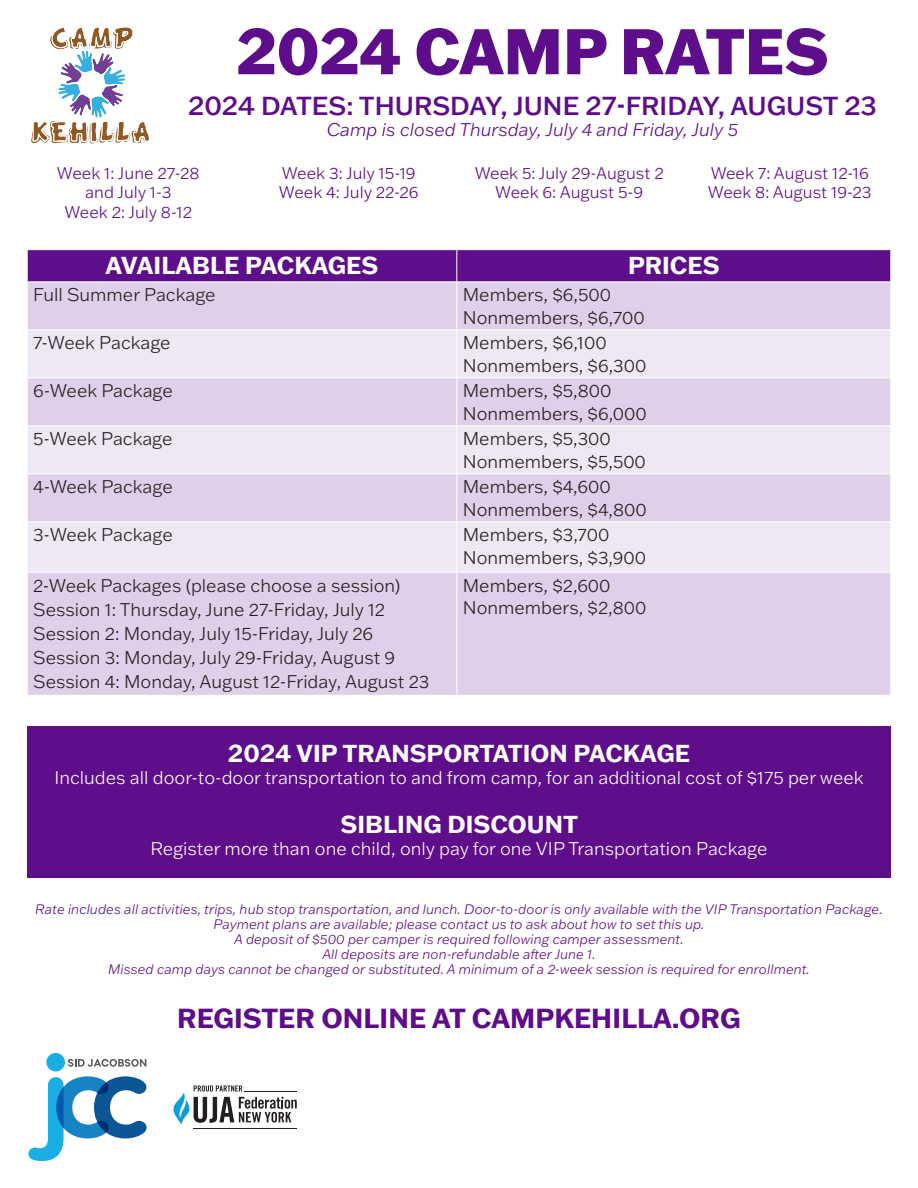
<style>
.page{position:relative;width:918px;height:1188px;background:#fff}
.page>*{position:absolute;margin:0;border:0;box-sizing:border-box;transform-origin:0 0}
.t1{font:800 63px "Franklin Gothic ATF";color:#5e0d8b}
.t2{font:700 27px "Franklin Gothic ATF";color:#5e0d8b}
.t3{font:500 25.5px "Franklin Gothic ATF";color:#5e0d8b}
.t4{font:700 24px "Franklin Gothic ATF";color:#fff}
.t5{font:300 18px "Franklin Gothic ATF";color:#231f20}
.t6{font:300 18px "Franklin Gothic ATF";color:#fff}
.t7{font:italic 300 18px "Franklin Gothic ATF";color:#5e0d8b}
.t8{font:300 16.5px/19.5px "Franklin Gothic ATF";color:#5e0d8b;text-align:center}
.t9{font:italic 300 13.5px "Franklin Gothic ATF";color:#5e0d8b}
</style>
<div class="page">
<div style="left:28px;top:250px;width:863px;height:32px;background:#5e0d8b"></div>
<div style="left:28px;top:283px;width:863px;height:412px;background:#dfcfe8"></div>
<svg style="left:28px;top:331px;width:863px;height:241px;fill:#efe7f3"></svg>
<hr style="left:457px;top:250px;width:1px;height:32px;background:#fff">
<hr style="left:457px;top:282px;width:1px;height:48px;background:#fff">
<hr style="left:27px;top:330px;width:430px;height:1px;background:#fff">
<hr style="left:457px;top:330px;width:434px;height:1px;background:#fff">
<hr style="left:457px;top:330px;width:1px;height:48px;background:#fff">
<hr style="left:27px;top:378px;width:430px;height:1px;background:#fff">
<hr style="left:457px;top:378px;width:434px;height:1px;background:#fff">
<hr style="left:457px;top:378px;width:1px;height:48px;background:#fff">
<hr style="left:27px;top:426px;width:430px;height:1px;background:#fff">
<hr style="left:457px;top:426px;width:434px;height:1px;background:#fff">
<hr style="left:457px;top:426px;width:1px;height:48px;background:#fff">
<hr style="left:27px;top:474px;width:430px;height:1px;background:#fff">
<hr style="left:457px;top:474px;width:434px;height:1px;background:#fff">
<hr style="left:457px;top:474px;width:1px;height:48px;background:#fff">
<hr style="left:27px;top:522px;width:430px;height:1px;background:#fff">
<hr style="left:457px;top:522px;width:434px;height:1px;background:#fff">
<hr style="left:457px;top:522px;width:1px;height:50px;background:#fff">
<hr style="left:27px;top:572px;width:430px;height:1px;background:#fff">
<hr style="left:457px;top:572px;width:434px;height:1px;background:#fff">
<hr style="left:457px;top:572px;width:1px;height:123px;background:#fff">
<img style="left:32px;top:27px;width:116px;height:116px">
<div style="left:27px;top:726px;width:864px;height:152px;background:#5e0d8b"></div>
<svg style="left:28px;top:1053px;width:119px;height:108px"></svg>
<svg style="left:173px;top:1085px;width:124px;height:39px"></svg>
<hr style="left:193px;top:1128px;width:104px;height:1px;background:#231f20">
<p class="t1" style="left:236px;top:9px;width:594px">2024 CAMP RATES</p>
<p class="t3" style="left:188px;top:88px;width:690px">2024 DATES: THURSDAY, JUNE 27-FRIDAY, AUGUST 23</p>
<p class="t7" style="left:327px;top:118px;width:413px">Camp is closed Thursday, July 4 and Friday, July 5</p>
<p class="t8" style="left:57px;top:163px;width:144px">Week 1: June 27-28 and July 1-3</p>
<p class="t8" style="left:64px;top:202px;width:129px">Week 2: July 8-12</p>
<p class="t8" style="left:282px;top:163px;width:135px">Week 3: July 15-19</p>
<p class="t8" style="left:279px;top:182px;width:141px">Week 4: July 22-26</p>
<p class="t8" style="left:475px;top:163px;width:191px">Week 5: July 29-August 2</p>
<p class="t8" style="left:495px;top:182px;width:149px">Week 6: August 5-9</p>
<p class="t8" style="left:711px;top:163px;width:160px">Week 7: August 12-16</p>
<p class="t8" style="left:708px;top:182px;width:165px">Week 8: August 19-23</p>
<p class="t4" style="left:106px;top:249px;width:274px">AVAILABLE PACKAGES</p>
<p class="t4" style="left:628px;top:249px;width:93px">PRICES</p>
<p class="t5" style="left:33px;top:283px;width:184px">Full Summer Package</p>
<p class="t5" style="left:463px;top:283px;width:150px">Members, $6,500</p>
<p class="t5" style="left:463px;top:306px;width:184px">Nonmembers, $6,700</p>
<p class="t5" style="left:33px;top:331px;width:139px">7-Week Package</p>
<p class="t5" style="left:463px;top:331px;width:145px">Members, $6,100</p>
<p class="t5" style="left:463px;top:354px;width:185px">Nonmembers, $6,300</p>
<p class="t5" style="left:33px;top:379px;width:141px">6-Week Package</p>
<p class="t5" style="left:463px;top:379px;width:150px">Members, $5,800</p>
<p class="t5" style="left:463px;top:402px;width:186px">Nonmembers, $6,000</p>
<p class="t5" style="left:33px;top:427px;width:141px">5-Week Package</p>
<p class="t5" style="left:463px;top:427px;width:150px">Members, $5,300</p>
<p class="t5" style="left:463px;top:450px;width:185px">Nonmembers, $5,500</p>
<p class="t5" style="left:33px;top:475px;width:141px">4-Week Package</p>
<p class="t5" style="left:463px;top:475px;width:149px">Members, $4,600</p>
<p class="t5" style="left:463px;top:498px;width:185px">Nonmembers, $4,800</p>
<p class="t5" style="left:33px;top:523px;width:141px">3-Week Package</p>
<p class="t5" style="left:463px;top:523px;width:148px">Members, $3,700</p>
<p class="t5" style="left:463px;top:546px;width:185px">Nonmembers, $3,900</p>
<p class="t5" style="left:33px;top:573px;width:369px">2-Week Packages (please choose a session)</p>
<p class="t5" style="left:33px;top:597px;width:353px">Session 1: Thursday, June 27-Friday, July 12</p>
<p class="t5" style="left:33px;top:621px;width:342px">Session 2: Monday, July 15-Friday, July 26</p>
<p class="t5" style="left:33px;top:645px;width:363px">Session 3: Monday, July 29-Friday, August 9</p>
<p class="t5" style="left:33px;top:669px;width:398px">Session 4: Monday, August 12-Friday, August 23</p>
<p class="t5" style="left:463px;top:573px;width:149px">Members, $2,600</p>
<p class="t5" style="left:463px;top:596px;width:185px">Nonmembers, $2,800</p>
<p class="t4" style="left:228px;top:738px;width:464px">2024 VIP TRANSPORTATION PACKAGE</p>
<p class="t6" style="left:55px;top:766px;width:811px">Includes all door-to-door transportation to and from camp, for an additional cost of $175 per week</p>
<p class="t4" style="left:340px;top:808px;width:239px">SIBLING DISCOUNT</p>
<p class="t6" style="left:150px;top:836px;width:619px">Register more than one child, only pay for one VIP Transportation Package</p>
<p class="t9" style="left:35px;top:900px;width:849px">Rate includes all activities, trips, hub stop transportation, and lunch. Door-to-door is only available with the VIP Transportation Package.</p>
<p class="t9" style="left:213px;top:915px;width:493px">Payment plans are available; please contact us to ask about how to set this up.</p>
<p class="t9" style="left:234px;top:930px;width:451px">A deposit of $500 per camper is required following camper assessment.</p>
<p class="t9" style="left:322px;top:945px;width:275px">All deposits are non-refundable after June 1.</p>
<p class="t9" style="left:108px;top:960px;width:703px">Missed camp days cannot be changed or substituted. A minimum of a 2-week session is required for enrollment.</p>
<p class="t2" style="left:177px;top:1000px;width:565px">REGISTER ONLINE AT CAMPKEHILLA.ORG</p>
</div>
